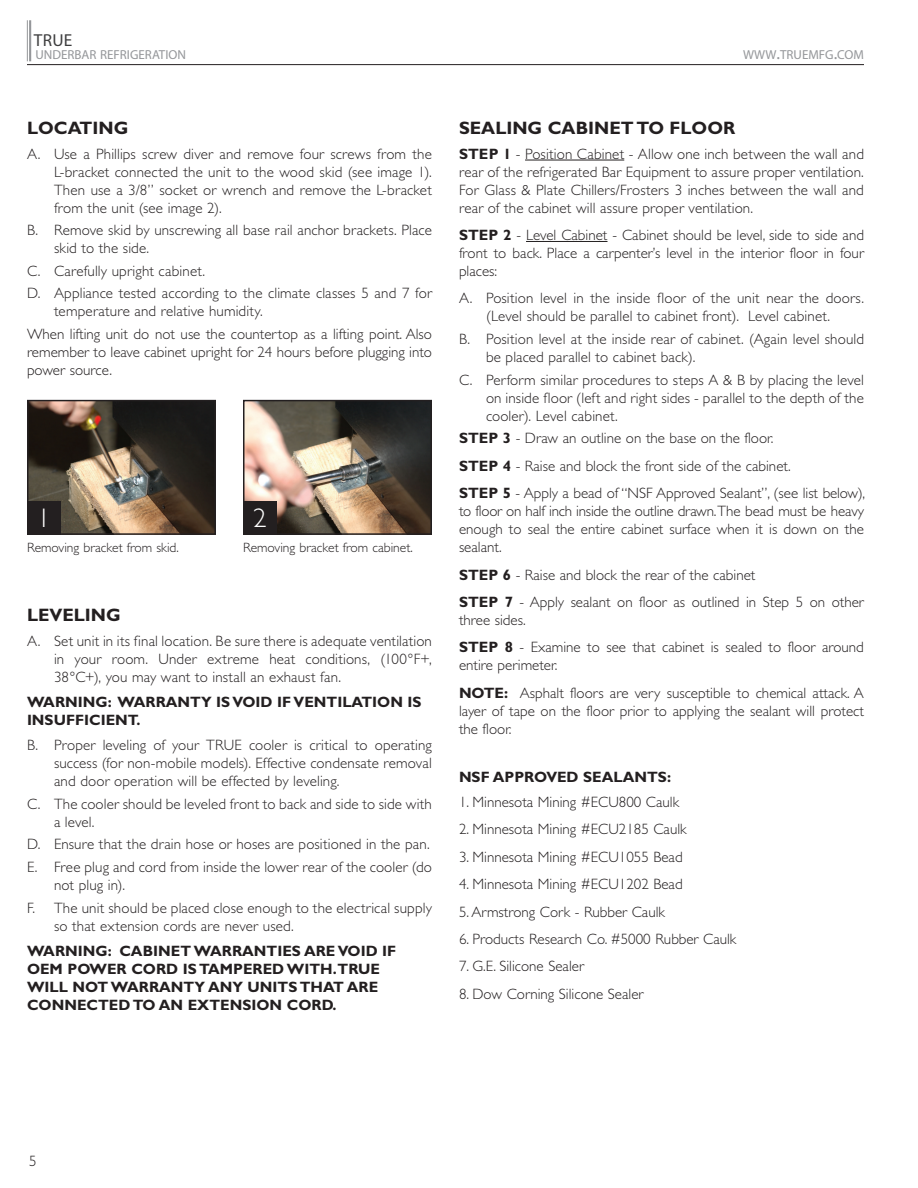
<style>
.page{position:relative;width:918px;height:1188px;background:#fff}
.page>*{position:absolute;margin:0;border:0;box-sizing:border-box;transform-origin:0 0}
.t1{font:300 27px "Gill Sans Std";color:#fff}
.t2{font:700 18px "Gill Sans Std";color:#231f20}
.t3{font:17.4px "Myriad Pro";color:#3e3e3f}
.t4{font:300 15px/18px "Gill Sans Std";color:#231f20}
.t5{font:700 15px/18px "Gill Sans Std";color:#231f20}
.t6{font:300 13.5px "Gill Sans Std";color:#231f20}
.t7{font:13.05px "Myriad Pro";color:#95979a}
.s1{font-size:17.4px}
.s2{font-weight:700}
</style>
<div class="page">
<hr style="left:29px;top:20px;width:2px;height:41px;background:#95979a">
<hr style="left:27px;top:20px;width:1px;height:41px;background:#95979a">
<hr style="left:27px;top:64px;width:837px;height:1px;background:#231f20">
<hr style="left:525px;top:160px;width:99px;height:1px;background:#231f20">
<hr style="left:526px;top:241px;width:82px;height:1px;background:#231f20">
<img style="left:30px;top:403px;width:183px;height:129px">
<div style="left:27px;top:400px;width:189px;height:135px;border:2px solid #231f20"></div>
<div style="left:27px;top:501px;width:34px;height:34px;background:#231f20"></div>
<img style="left:246px;top:403px;width:183px;height:129px">
<div style="left:243px;top:400px;width:189px;height:135px;border:2px solid #231f20"></div>
<div style="left:243px;top:501px;width:34px;height:34px;background:#231f20"></div>
<p class="t3" style="left:34px;top:31px;width:40px">TRUE</p>
<p class="t7" style="left:35px;top:48px;width:152px">UNDERBAR REFRIGERATION</p>
<p class="t7" style="left:743px;top:47px;width:122px">WWW<span class="s1">.</span>TRUEMFG<span class="s1">.</span>COM</p>
<p class="t2" style="left:27px;top:117px;width:103px">LOCATING</p>
<p class="t4" style="left:54px;top:145px;width:379px;text-align:justify;text-indent:-27px">A. Use a Phillips screw diver and remove four screws from the L-bracket connected the unit to the wood skid (see image 1).<br>Then use a 3/8” socket or wrench and remove the L-bracket from the unit (see image 2).</p>
<p class="t4" style="left:54px;top:221px;width:379px;text-indent:-27px">B. Remove skid by unscrewing all base rail anchor brackets. Place skid to the side.</p>
<p class="t4" style="left:27px;top:260px;width:407px;line-height:22.6px">C. Carefully upright cabinet.<br>D. Appliance tested according to the climate classes 5 and 7 for</p>
<p class="t4" style="left:27px;top:300px;width:407px;line-height:22.6px;text-indent:27px">temperature and relative humidity.<br>When lifting unit do not use the countertop as a lifting point. Also</p>
<p class="t4" style="left:27px;top:343px;width:407px">remember to leave cabinet upright for 24 hours before plugging into power source.</p>
<h1 class="t1" style="left:37px;top:503px;width:15px">1</h1>
<h1 class="t1" style="left:253px;top:503px;width:15px">2</h1>
<p class="t6" style="left:27px;top:540px;width:153px">Removing bracket from skid.</p>
<p class="t6" style="left:243px;top:540px;width:171px">Removing bracket from cabinet.</p>
<p class="t2" style="left:27px;top:605px;width:95px">LEVELING</p>
<p class="t4" style="left:54px;top:632px;width:380px;text-align:justify;text-indent:-27px">A. Set unit in its final location. Be sure there is adequate ventilation in your room. Under extreme heat conditions, (100°F+, 38°C+), you may want to install an exhaust fan.</p>
<p class="t5" style="left:27px;top:693px;width:396px">WARNING: WARRANTY IS VOID IF VENTILATION IS<br>INSUFFICIENT.</p>
<p class="t4" style="left:54px;top:736px;width:379px;text-align:justify;text-indent:-27px">B. Proper leveling of your TRUE cooler is critical to operating success (for non-mobile models). Effective condensate removal and door operation will be effected by leveling.</p>
<p class="t4" style="left:54px;top:795px;width:379px;text-indent:-27px">C. The cooler should be leveled front to back and side to side with a level.</p>
<p class="t4" style="left:27px;top:833px;width:407px;line-height:22.6px">D. Ensure that the drain hose or hoses are positioned in the pan.<br>E. Free plug and cord from inside the lower rear of the cooler (do</p>
<p class="t4" style="left:27px;top:874px;width:407px;line-height:22.6px;text-indent:27px">not plug in).<br>F. The unit should be placed close enough to the electrical supply</p>
<p class="t4" style="left:54px;top:917px;width:241px">so that extension cords are never used.</p>
<p class="t5" style="left:27px;top:942px;width:371px">WARNING: CABINET WARRANTIES ARE VOID IF OEM POWER CORD IS TAMPERED WITH.TRUE WILL NOT WARRANTY ANY UNITS THAT ARE CONNECTED TO AN EXTENSION CORD.</p>
<p class="t2" style="left:459px;top:117px;width:278px">SEALING CABINET TO FLOOR</p>
<p class="t4" style="left:459px;top:145px;width:406px;text-align:justify"><span class="s2">STEP 1</span> - Position Cabinet - Allow one inch between the wall and rear of the refrigerated Bar Equipment to assure proper ventilation.<br>For Glass &amp; Plate Chillers/Frosters 3 inches between the wall and rear of the cabinet will assure proper ventilation.</p>
<p class="t4" style="left:459px;top:226px;width:407px;text-align:justify"><span class="s2">STEP 2</span> - Level Cabinet - Cabinet should be level, side to side and front to back. Place a carpenter’s level in the interior floor in four places:</p>
<p class="t4" style="left:459px;top:290px;width:407px;text-align:center">A. Position level in the inside floor of the unit near the doors. (Level should be parallel to cabinet front). Level cabinet.</p>
<p class="t4" style="left:486px;top:330px;width:380px;text-indent:-27px">B. Position level at the inside rear of cabinet. (Again level should be placed parallel to cabinet back).</p>
<p class="t4" style="left:486px;top:371px;width:379px;text-align:justify;text-indent:-27px">C. Perform similar procedures to steps A &amp; B by placing the level on inside floor (left and right sides - parallel to the depth of the cooler). Level cabinet.</p>
<p class="t4" style="left:459px;top:425px;width:408px;line-height:27.5px"><span class="s2">STEP 3</span> - Draw an outline on the base on the floor.<br><span class="s2">STEP 4</span> - Raise and block the front side of the cabinet.<br><span class="s2">STEP 5</span> - Apply a bead of “NSF Approved Sealant”, (see list below),</p>
<p class="t4" style="left:459px;top:502px;width:407px;text-align:justify">to floor on half inch inside the outline drawn. The bead must be heavy enough to seal the entire cabinet surface when it is down on the sealant.</p>
<p class="t4" style="left:459px;top:561px;width:406px;line-height:27.5px"><span class="s2">STEP 6</span> - Raise and block the rear of the cabinet<br><span class="s2">STEP 7</span> - Apply sealant on floor as outlined in Step 5 on other</p>
<p class="t4" style="left:459px;top:606px;width:406px;line-height:27.5px">three sides.<br><span class="s2">STEP 8</span> - Examine to see that cabinet is sealed to floor around</p>
<p class="t4" style="left:459px;top:652px;width:406px;line-height:27.5px">entire perimeter.<br><span class="s2">NOTE:</span> Asphalt floors are very susceptible to chemical attack. A</p>
<p class="t4" style="left:459px;top:702px;width:406px">layer of tape on the floor prior to applying the sealant will protect the floor.</p>
<p class="t5" style="left:459px;top:768px;width:214px">NSF APPROVED SEALANTS:</p>
<p class="t4" style="left:459px;top:793px;width:222px">1. Minnesota Mining #ECU800 Caulk</p>
<p class="t4" style="left:459px;top:820px;width:229px">2. Minnesota Mining #ECU2185 Caulk</p>
<p class="t4" style="left:459px;top:848px;width:225px">3. Minnesota Mining #ECU1055 Bead</p>
<p class="t4" style="left:459px;top:875px;width:225px">4. Minnesota Mining #ECU1202 Bead</p>
<p class="t4" style="left:459px;top:903px;width:207px">5. Armstrong Cork - Rubber Caulk</p>
<p class="t4" style="left:459px;top:930px;width:279px">6. Products Research Co. #5000 Rubber Caulk</p>
<p class="t4" style="left:459px;top:958px;width:127px">7. G.E. Silicone Sealer</p>
<p class="t4" style="left:459px;top:985px;width:186px">8. Dow Corning Silicone Sealer</p>
<p class="t4" style="left:29px;top:1152px;width:9px">5</p>
</div>
